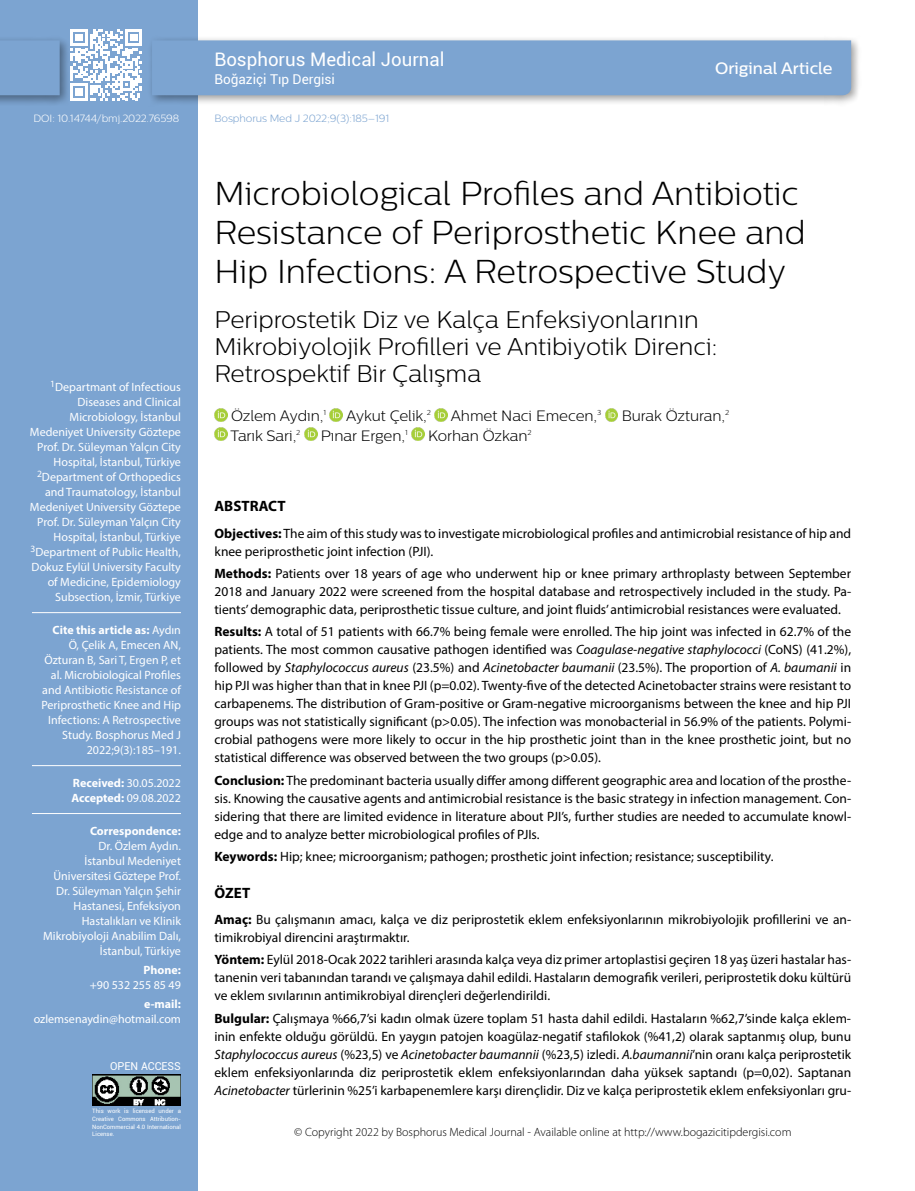
<style>
.page{position:relative;width:915px;height:1191px;background:#fff}
.page>*{position:absolute;margin:0;border:0;box-sizing:border-box;transform-origin:0 0}
.t1{font:300 33px/39px "Centrale Sans";color:#000}
.t2{font:300 24px/27px "Centrale Sans";color:#000}
.t3{font:18.6px "Roboto";color:#fff}
.t4{font:500 16.5px "Centrale Sans";color:#fff}
.t5{font:300 15px "Centrale Sans";letter-spacing:-.005em;color:#000}
.t6{font:700 15px "Myriad Pro";color:#000}
.t7{font:13.5px/18px "Myriad Pro";color:#000;text-align:justify}
.t8{font:13.5px "Roboto";color:#fff}
.t9{font:12px/15px "Myriad Pro";color:#fff;text-align:right}
.t10{font:300 12px "Myriad Pro";color:#000}
.t11{font:700 12px "Myriad Pro";color:#fff}
.t12{font:10.95px "Roboto";color:#fff}
.t13{font:300 10.5px "Centrale Sans";letter-spacing:-.01em;color:#7ca4d1}
.t14{font:300 10.5px "Centrale Sans";letter-spacing:-.01em;color:#fff}
.t15{font:6px/7.5px "Roboto";color:#fff;text-align:justify}
.s1{font-weight:700}
.s2{font-style:italic}
</style>
<div class="page">
<div style="left:0;top:0;width:198px;height:1191px;background:#7ca4d1"></div>
<svg style="left:214px;top:408px;width:13px;height:13px"></svg>
<svg style="left:330px;top:408px;width:12px;height:13px"></svg>
<svg style="left:434px;top:408px;width:13px;height:13px"></svg>
<svg style="left:605px;top:408px;width:12px;height:13px"></svg>
<svg style="left:214px;top:428px;width:13px;height:12px"></svg>
<svg style="left:304px;top:428px;width:13px;height:12px"></svg>
<svg style="left:411px;top:428px;width:13px;height:12px"></svg>
<div style="left:147px;top:35px;width:715px;height:72px;background:#000;opacity:.4"></div>
<div style="left:152px;top:40px;width:698px;height:55px;background:#7ca4d1"></div>
<svg style="left:71px;top:29px;width:71px;height:71px"></svg>
<div style="left:0;top:35px;width:71px;height:72px;background:#000;opacity:.4"></div>
<svg style="left:0;top:40px;width:60px;height:55px"></svg>
<hr style="left:32px;top:612px;width:149px;height:1px;background:#fff">
<hr style="left:32px;top:813px;width:149px;height:1px;background:#fff">
<hr style="left:32px;top:765px;width:149px;height:1px;background:#fff">
<img style="left:92px;top:1074px;width:89px;height:31px">
<p class="t14" style="left:33px;top:113px;width:147px">DOI: 10.14744/bmj.2022.76598</p>
<p class="t9" style="left:30px;top:379px;width:152px"><sup>1</sup>Departmant of Infectious<br>Diseases and Clinical<br>Microbiology, İstanbul<br>Medeniyet University Göztepe<br>Prof. Dr. Süleyman Yalçın City<br>Hospital, İstanbul, Türkiye<br><sup>2</sup>Department of Orthopedics and Traumatology, İstanbul<br>Medeniyet University Göztepe<br>Prof. Dr. Süleyman Yalçın City<br>Hospital, İstanbul, Türkiye<br><sup>3</sup>Department of Public Health,<br>Dokuz Eylül University Faculty of Medicine, Epidemiology<br>Subsection, İzmir, Türkiye</p>
<p class="t9" style="left:41px;top:622px;width:141px"><span class="s1">Cite this article as:</span> Aydın<br>Ö, Çelik A, Emecen AN,<br>Özturan B, Sari T, Ergen P, et al. Microbiological Profiles and Antibiotic Resistance of<br>Periprosthetic Knee and Hip<br>Infections: A Retrospective<br>Study. Bosphorus Med J<br>2022;9(3):185–191.</p>
<p class="t9" style="left:71px;top:775px;width:111px;text-align:left"><span class="s1">Received:</span> 30.05.2022<br><span class="s1">Accepted:</span> 09.08.2022</p>
<p class="t11" style="left:90px;top:822px;width:92px">Correspondence:</p>
<p class="t9" style="left:43px;top:837px;width:139px">Dr. Özlem Aydın.<br>İstanbul Medeniyet<br>Üniversitesi Göztepe Prof.<br>Dr. Süleyman Yalçın Şehir<br>Hastanesi, Enfeksiyon<br>Hastalıkları ve Klinik<br>Mikrobiyoloji Anabilim Dalı,<br>İstanbul, Türkiye</p>
<p class="t11" style="left:143px;top:962px;width:39px">Phone:</p>
<p class="t9" style="left:90px;top:977px;width:93px">+90 532 255 85 49</p>
<p class="t11" style="left:144px;top:996px;width:38px">e-mail:</p>
<p class="t9" style="left:34px;top:1011px;width:149px">ozlemsenaydin@hotmail.com</p>
<p class="t12" style="left:110px;top:1058px;width:72px">OPEN ACCESS</p>
<p class="t15" style="left:92px;top:1107px;width:90px">This work is licensed under a Creative Commons Attribution-NonCommercial 4.0 International License.</p>
<h3 class="t3" style="left:214px;top:46px;width:231px">Bosphorus Medical Journal</h3>
<p class="t8" style="left:214px;top:70px;width:122px">Boğaziçi Tıp Dergisi</p>
<p class="t13" style="left:214px;top:113px;width:176px">Bosphorus Med J 2022;9(3):185–191</p>
<p class="t4" style="left:715px;top:58px;width:119px">Original Article</p>
<h1 class="t1" style="left:214px;top:173px;width:592px">Microbiological Profiles and Antibiotic<br>Resistance of Periprosthetic Knee and<br>Hip Infections: A Retrospective Study</h1>
<h2 class="t2" style="left:214px;top:305px;width:504px">Periprostetik Diz ve Kalça Enfeksiyonlarının<br>Mikrobiyolojik Profilleri ve Antibiyotik Direnci:<br>Retrospektif Bir Çalışma</h2>
<p class="t5" style="left:231px;top:407px;width:96px">Özlem Aydın,<sup>1</sup></p>
<p class="t5" style="left:346px;top:407px;width:86px">Aykut Çelik,<sup>2</sup></p>
<p class="t5" style="left:450px;top:407px;width:152px">Ahmet Naci Emecen,<sup>3</sup></p>
<p class="t5" style="left:621px;top:407px;width:109px">Burak Özturan,<sup>2</sup></p>
<p class="t5" style="left:230px;top:427px;width:71px">Tarık Sari,<sup>2</sup></p>
<p class="t5" style="left:321px;top:427px;width:88px">Pınar Ergen,<sup>1</sup></p>
<p class="t5" style="left:428px;top:427px;width:105px">Korhan Özkan<sup>2</sup></p>
<p class="t6" style="left:214px;top:496px;width:73px">ABSTRACT</p>
<p class="t7" style="left:214px;top:524px;width:638px"><span class="s1">Objectives:</span> The aim of this study was to investigate microbiological profiles and antimicrobial resistance of hip and knee periprosthetic joint infection (PJI).</p>
<p class="t7" style="left:214px;top:564px;width:638px"><span class="s1">Methods:</span> Patients over 18 years of age who underwent hip or knee primary arthroplasty between September 2018 and January 2022 were screened from the hospital database and retrospectively included in the study. Pa&shy;tients’ demographic data, periprosthetic tissue culture, and joint fluids’ antimicrobial resistances were evaluated.</p>
<p class="t7" style="left:214px;top:622px;width:638px"><span class="s1">Results:</span> A total of 51 patients with 66.7% being female were enrolled. The hip joint was infected in 62.7% of the patients. The most common causative pathogen identified was <span class="s2">Coagulase-negative staphylococci</span> (CoNS) (41.2%), followed by <span class="s2">Staphylococcus aureus</span> (23.5%) and <span class="s2">Acinetobacter baumanii</span> (23.5%). The proportion of <span class="s2">A. baumanii</span> in hip PJI was higher than that in knee PJI (p=0.02). Twenty-five of the detected Acinetobacter strains were resistant to carbapenems. The distribution of Gram-positive or Gram-negative microorganisms between the knee and hip PJI groups was not statistically significant (p&gt;0.05). The infection was monobacterial in 56.9% of the patients. Polymi&shy;crobial pathogens were more likely to occur in the hip prosthetic joint than in the knee prosthetic joint, but no statistical difference was observed between the two groups (p&gt;0.05).</p>
<p class="t7" style="left:214px;top:771px;width:638px"><span class="s1">Conclusion:</span> The predominant bacteria usually differ among different geographic area and location of the prosthe&shy;sis. Knowing the causative agents and antimicrobial resistance is the basic strategy in infection management. Con&shy;sidering that there are limited evidence in literature about PJI’s, further studies are needed to accumulate knowl&shy;edge and to analyze better microbiological profiles of PJIs.</p>
<p class="t7" style="left:214px;top:847px;width:560px"><span class="s1">Keywords:</span> Hip; knee; microorganism; pathogen; prosthetic joint infection; resistance; susceptibility.</p>
<p class="t6" style="left:214px;top:882px;width:37px">ÖZET</p>
<p class="t7" style="left:214px;top:910px;width:638px"><span class="s1">Amaç:</span> Bu çalışmanın amacı, kalça ve diz periprostetik eklem enfeksiyonlarının mikrobiyolojik profillerini ve an&shy;timikrobiyal direncini araştırmaktır.</p>
<p class="t7" style="left:214px;top:950px;width:638px"><span class="s1">Yöntem:</span> Eylül 2018-Ocak 2022 tarihleri arasında kalça veya diz primer artoplastisi geçiren 18 yaş üzeri hastalar has&shy;tanenin veri tabanından tarandı ve çalışmaya dahil edildi. Hastaların demografik verileri, periprostetik doku kültürü ve eklem sıvılarının antimikrobiyal dirençleri değerlendirildi.</p>
<p class="t7" style="left:214px;top:1008px;width:638px"><span class="s1">Bulgular:</span> Çalışmaya %66,7’si kadın olmak üzere toplam 51 hasta dahil edildi. Hastaların %62,7’sinde kalça eklem&shy;inin enfekte olduğu görüldü. En yaygın patojen koagülaz-negatif stafilokok (%41,2) olarak saptanmış olup, bunu <span class="s2">Staphylococcus aureus</span> (%23,5) ve <span class="s2">Acinetobacter baumannii</span> (%23,5) izledi. <span class="s2">A.baumannii</span>’nin oranı kalça periprostetik eklem enfeksiyonlarında diz periprostetik eklem enfeksiyonlarından daha yüksek saptandı (p=0,02). Saptanan <span class="s2">Acinetobacter</span> türlerinin %25’i karbapenemlere karşı dirençlidir. Diz ve kalça periprostetik eklem enfeksiyonları gru-</p>
<p class="t10" style="left:294px;top:1125px;width:498px">© Copyright 2022 by Bosphorus Medical Journal - Available online at http://www.bogazicitipdergisi.com</p>
</div>
